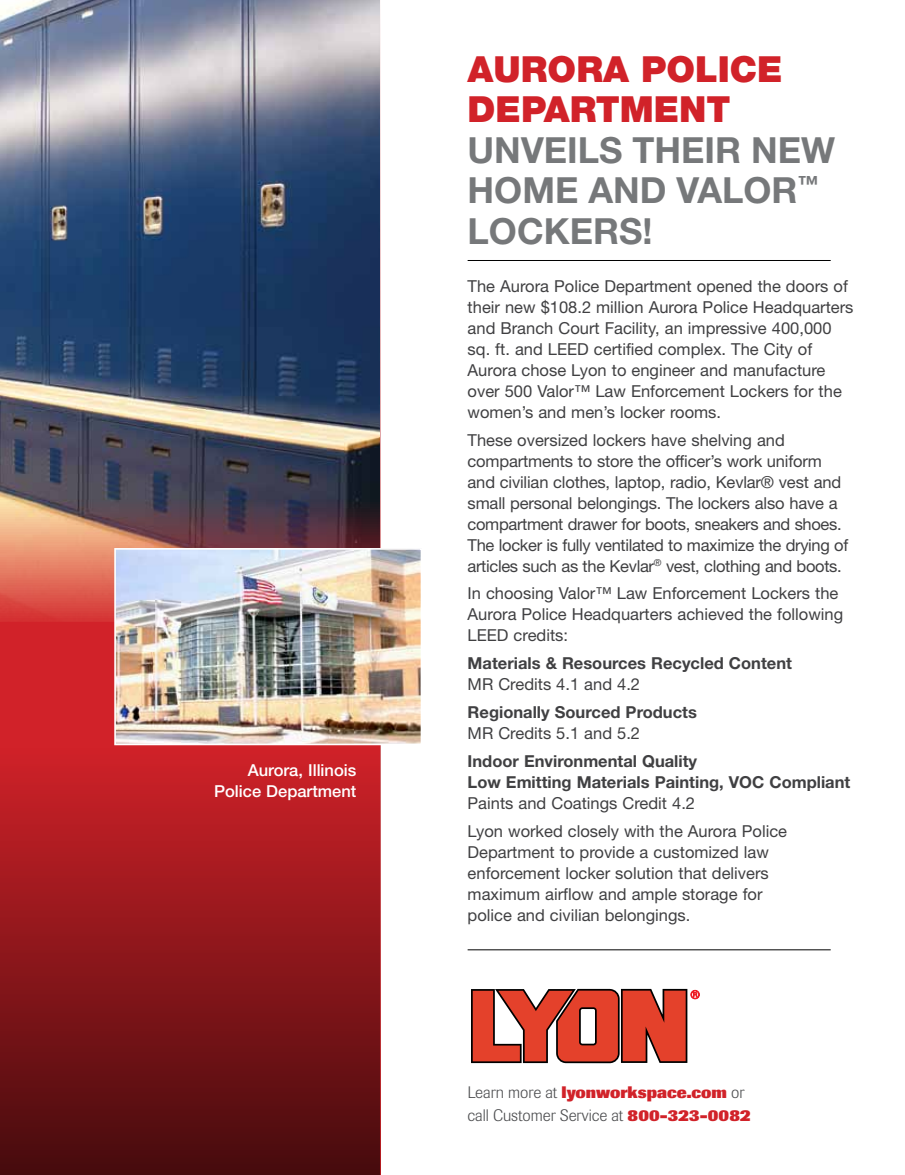
<style>
.page{position:relative;width:905px;height:1175px;background:#fff}
.page>*{position:absolute;margin:0;border:0;box-sizing:border-box;transform-origin:0 0}
.t1{font:700 36px/40.5px "Helvetica Neue";color:#76787a}
.t2{font:900 36px/40.5px "Helvetica Neue";color:#d12229}
.t3{font:16.5px/21px "Helvetica Neue";color:#404042}
.t4{font:700 16.5px/21px "Helvetica Neue";color:#404042}
.t5{font:300 16.5px/22.5px "Imago";color:#4c4d4f}
.t6{font:500 16.5px/21px "Helvetica Neue";color:#fff;text-align:right}
.s1{font-weight:800;color:#d12229}
</style>
<div class="page">
<div style="left:0;top:0;width:380px;height:1174px;background:#d12229"></div>
<svg style="left:471px;top:988px;width:228px;height:75px"></svg>
<hr style="left:467px;top:949px;width:363px;height:1px;background:#000">
<div style="left:0;top:748px;width:380px;height:426px;background:linear-gradient(to bottom,#d02128,#460b0d)"></div>
<img style="left:0;top:0;width:380px;height:621px">
<img style="left:117px;top:551px;width:302px;height:191px">
<div style="left:114px;top:548px;width:308px;height:197px;border:2px solid #fff"></div>
<hr style="left:467px;top:260px;width:363px;height:1px;background:#000">
<p class="t6" style="left:214px;top:759px;width:144px">Aurora, Illinois<br>Police Department</p>
<h1 class="t2" style="left:467px;top:48px;width:313px">AURORA POLICE<br>DEPARTMENT</h1>
<h1 class="t1" style="left:467px;top:129px;width:369px">unveils their new home and Valor<sup>™ </sup>lockers!</h1>
<p class="t3" style="left:467px;top:275px;width:387px">The Aurora Police Department opened the doors of their new $108.2 million Aurora Police Headquarters and Branch Court Facility, an impressive 400,000 sq. ft. and LEED certified complex. The City of Aurora chose Lyon to engineer and manufacture over 500 Valor™ Law Enforcement Lockers for the women’s and men’s locker rooms.</p>
<p class="t3" style="left:467px;top:429px;width:382px">These oversized lockers have shelving and compartments to store the officer’s work uniform and civilian clothes, laptop, radio, Kevlar® vest and small personal belongings. The lockers also have a compartment drawer for boots, sneakers and shoes.<br>The locker is fully ventilated to maximize the drying of articles such as the Kevlar<sup>®</sup> vest, clothing and boots.</p>
<p class="t3" style="left:467px;top:583px;width:377px">In choosing Valor™ Law Enforcement Lockers the<br>Aurora Police Headquarters achieved the following<br>LEED credits:</p>
<p class="t4" style="left:467px;top:652px;width:326px">Materials &amp; Resources Recycled Content</p>
<p class="t3" style="left:467px;top:673px;width:174px">MR Credits 4.1 and 4.2</p>
<p class="t4" style="left:467px;top:701px;width:231px">Regionally Sourced Products</p>
<p class="t3" style="left:467px;top:722px;width:174px">MR Credits 5.1 and 5.2</p>
<p class="t4" style="left:467px;top:750px;width:274px">Indoor Environmental Quality<br>Low Emitting Materials Painting, VOC</p>
<p class="t4" style="left:769px;top:771px;width:82px">Compliant</p>
<p class="t3" style="left:467px;top:788px;width:321px;line-height:27.8px">Paints and Coatings Credit 4.2<br>Lyon worked closely with the Aurora Police</p>
<p class="t3" style="left:467px;top:841px;width:303px">Department to provide a customized law enforcement locker solution that delivers maximum airflow and ample storage for police and civilian belongings.</p>
<p class="t5" style="left:467px;top:1081px;width:284px">Learn more at <span class="s1">lyonworkspace.com</span> or call Customer Service at <span class="s1">800-323-0082</span></p>
</div>
